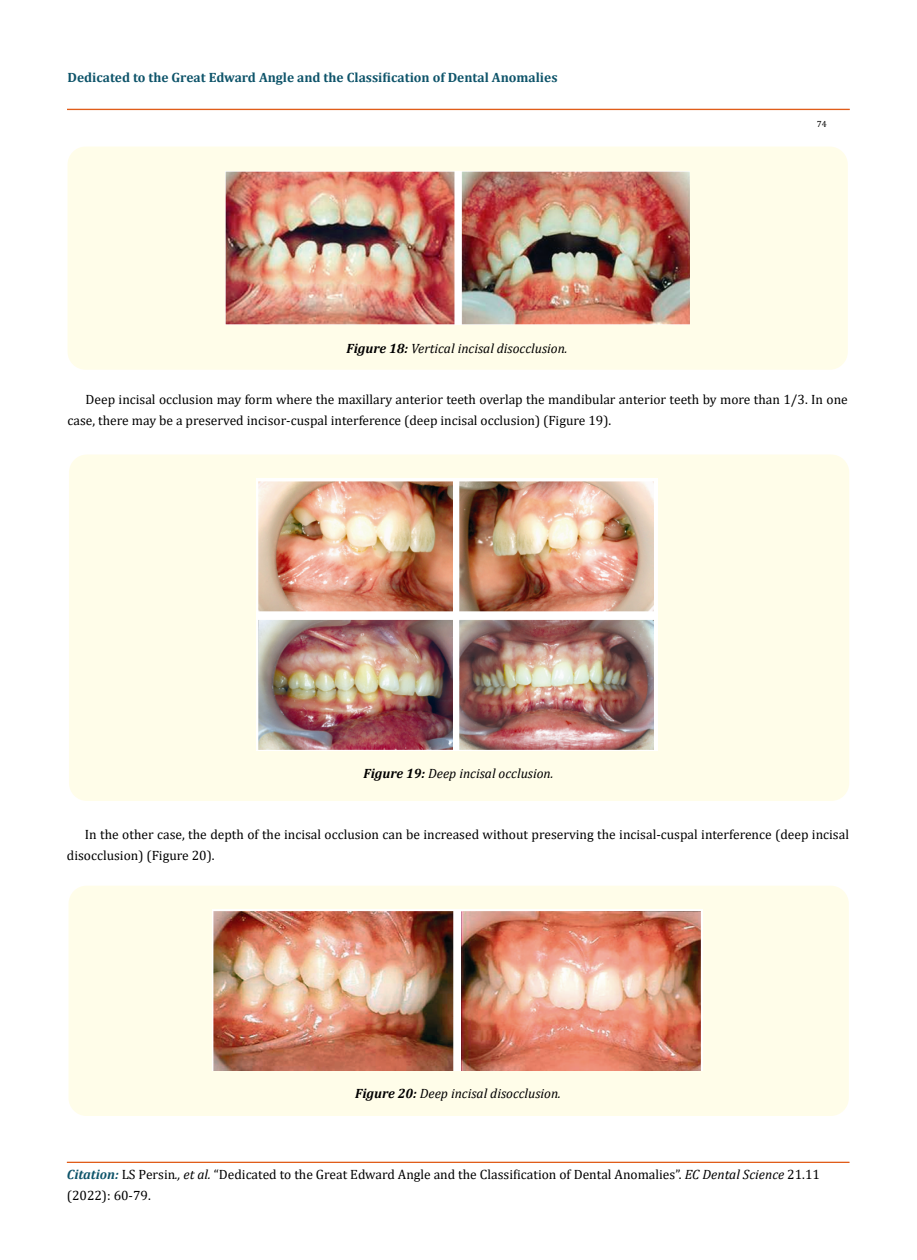
<style>
.page{position:relative;width:917px;height:1260px;background:#fff}
.page>*{position:absolute;margin:0;border:0;box-sizing:border-box;transform-origin:0 0}
.t1{font:13.5px/21px "Cambria";color:#000}
.Normal__Web{font:italic 13.5px "Cambria";color:#000}
.t2{font:700 13.5px "Cambria";color:#0e546a}
.t3{font:9px "Cambria";color:#000}
.s1{font-weight:700}
.s2{font-weight:700;font-style:italic;color:#0e546a}
.s3{font-style:italic}
</style>
<div class="page">
<div style="left:67px;top:109px;width:782px;height:1px;border:1px solid #e05d1a"></div>
<div style="left:67px;top:1162px;width:782px;height:1px;border:1px solid #e05d1a"></div>
<div style="left:68px;top:886px;width:780px;height:230px;background:#fffde9;border-radius:18px"></div>
<img style="left:212px;top:909px;width:490px;height:161px">
<div style="left:68px;top:147px;width:779px;height:223px;background:#fffde9;border-radius:18px"></div>
<img style="left:225px;top:171px;width:465px;height:154px">
<div style="left:69px;top:454px;width:780px;height:347px;background:#fffde9;border-radius:18px"></div>
<img style="left:257px;top:478px;width:400px;height:272px">
<p class="t2" style="left:68px;top:68px;width:491px">Dedicated to the Great Edward Angle and the Classification of Dental Anomalies</p>
<p class="Normal__Web" style="left:346px;top:339px;width:222px"><span class="s1">Figure 18:</span> Vertical incisal disocclusion.</p>
<p class="t3" style="left:816px;top:118px;width:11px">74</p>
<p class="t1" style="left:68px;top:389px;width:781px;text-indent:18px">Deep incisal occlusion may form where the maxillary anterior teeth overlap the mandibular anterior teeth by more than 1/3. In one case, there may be a preserved incisor-cuspal interference (deep incisal occlusion) (Figure 19).</p>
<p class="Normal__Web" style="left:363px;top:763px;width:191px"><span class="s1">Figure 19:</span> Deep incisal occlusion.</p>
<p class="t1" style="left:67px;top:824px;width:783px;text-indent:18px">In the other case, the depth of the incisal occlusion can be increased without preserving the incisal-cuspal interference (deep incisal disocclusion) (Figure 20).</p>
<p class="Normal__Web" style="left:355px;top:1084px;width:207px"><span class="s1">Figure 20:</span> Deep incisal disocclusion.</p>
<p class="t1" style="left:67px;top:1164px;width:754px"><span class="s2">Citation:</span> LS Persin<span class="s3">., et al.</span> “Dedicated to the Great Edward Angle and the Classification of Dental Anomalies”. <span class="s3">EC Dental Science</span> 21.11 (2022): 60-79.</p>
</div>
